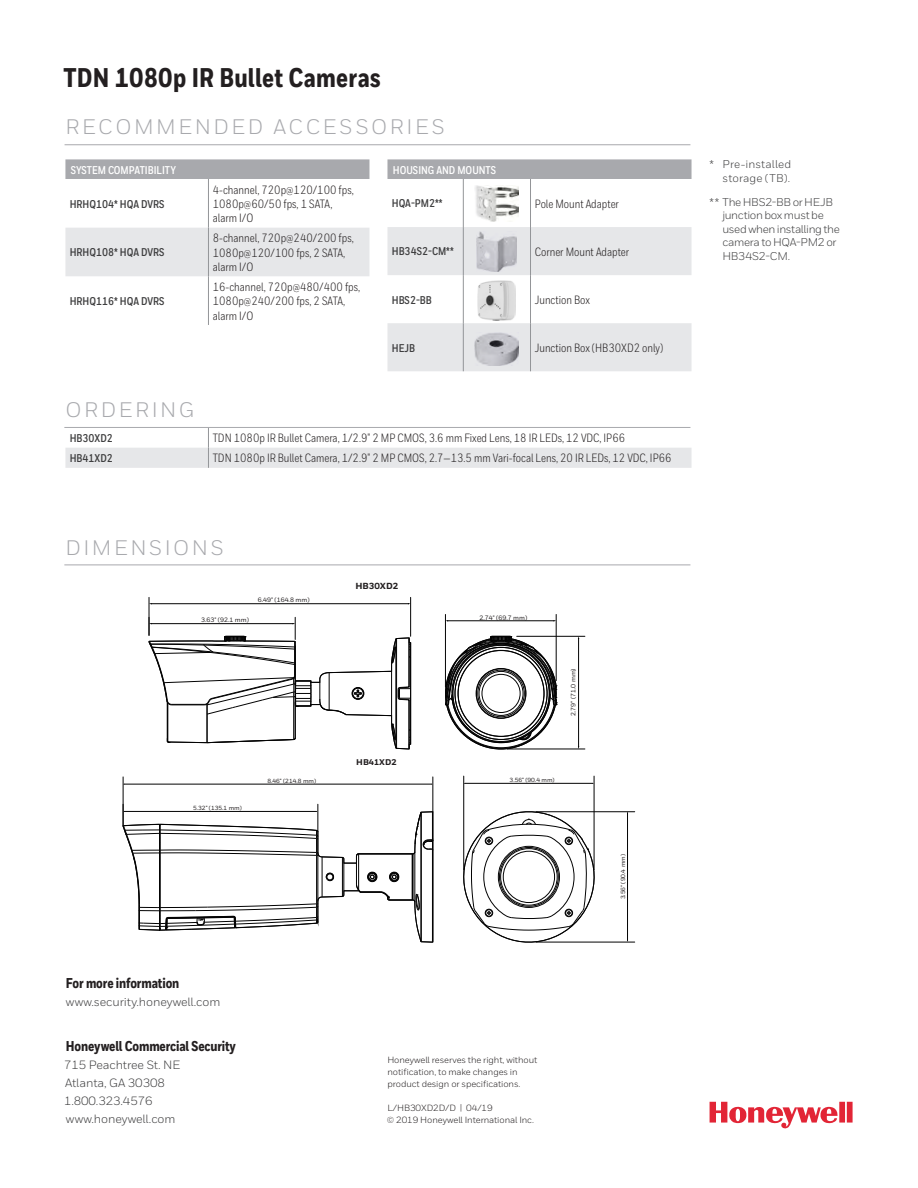
<style>
.page{position:relative;width:918px;height:1188px;background:#fff}
.page>*{position:absolute;margin:0;border:0;box-sizing:border-box;transform-origin:0 0}
.Datasheet__Specifica{font:800 27px "Honeywell Cond";letter-spacing:.01em;color:#231f20}
.Datasheet__Sidebar_H{font:21px "Honeywell Sans";letter-spacing:.12em;color:#a8a9ad}
.Cover__Address_Block{font:800 14.25px "Honeywell Cond";letter-spacing:-.01em;color:#231f20}
.Table__Body{font:12px/14.2px "Honeywell Cond";color:#231f20}
.Cover__Address_Block-2{font:12px "Honeywell Sans";letter-spacing:-.01em;color:#3e3e3f}
.Table__Body__Bold__A{font:700 11.25px "Honeywell Cond";color:#3e3e3f}
.Datasheet__Specifica-2{font:11.25px/13.5px "Honeywell Sans";letter-spacing:-.025em;color:#3e3e3f}
.Table__Header__All_C{font:700 11.25px "Honeywell Cond";color:#fff}
.Datasheet__Specifica-3{font:11.25px/13.5px "Honeywell Sans";letter-spacing:.01em;color:#3e3e3f;text-align:right}
.Cover__Copyright{font:9px/12px "Honeywell Sans";letter-spacing:-.01em;color:#231f20}
.t1{font:800 8.85px "Honeywell Sans";color:#231f20}
.t2{font:800 8.25px "Honeywell Sans";color:#231f20}
.t3{font:500 6.3px "Honeywell Sans";color:#231f20}
.t4{font:500 6px "Honeywell Sans";color:#231f20}
</style>
<div class="page">
<svg style="left:710px;top:1102px;width:143px;height:27px"></svg>
<div style="left:65px;top:159px;width:304px;height:20px;background:#a8a9ad"></div>
<div style="left:65px;top:228px;width:304px;height:48px;background:#e6e7e9"></div>
<hr style="left:208px;top:179px;width:1px;height:49px;background:#939598">
<hr style="left:208px;top:228px;width:1px;height:48px;background:#939598">
<hr style="left:208px;top:276px;width:1px;height:49px;background:#939598">
<div style="left:387px;top:159px;width:305px;height:20px;background:#a8a9ad"></div>
<svg style="left:387px;top:227px;width:305px;height:144px;fill:#e6e7e9"></svg>
<hr style="left:463px;top:179px;width:1px;height:48px;background:#939598">
<hr style="left:530px;top:179px;width:1px;height:48px;background:#939598">
<hr style="left:463px;top:227px;width:1px;height:48px;background:#939598">
<hr style="left:530px;top:227px;width:1px;height:48px;background:#939598">
<hr style="left:463px;top:275px;width:1px;height:48px;background:#939598">
<hr style="left:530px;top:275px;width:1px;height:48px;background:#939598">
<hr style="left:463px;top:323px;width:1px;height:48px;background:#939598">
<hr style="left:530px;top:323px;width:1px;height:48px;background:#939598">
<svg style="left:65px;top:428px;width:627px;height:40px"></svg>
<hr style="left:65px;top:144px;width:625px;height:1px;background:#a8a9ad">
<hr style="left:64px;top:427px;width:626px;height:1px;background:#a8a9ad">
<img style="left:475px;top:186px;width:43px;height:35px">
<img style="left:476px;top:232px;width:41px;height:40px">
<hr style="left:64px;top:565px;width:626px;height:1px;background:#a8a9ad">
<svg style="left:444px;top:636px;width:113px;height:113px"></svg>
<hr style="left:448px;top:621px;width:106px;height:1px;background:#030303">
<svg style="left:149px;top:617px;width:262px;height:133px"></svg>
<hr style="left:149px;top:597px;width:1px;height:38px;background:#030303">
<hr style="left:410px;top:597px;width:1px;height:39px;background:#030303">
<hr style="left:151px;top:603px;width:257px;height:1px;background:#030303">
<hr style="left:445px;top:614px;width:1px;height:73px;background:#030303">
<hr style="left:556px;top:614px;width:1px;height:67px;background:#030303">
<hr style="left:517px;top:636px;width:68px;height:1px;background:#030303">
<hr style="left:507px;top:749px;width:78px;height:1px;background:#030303">
<hr style="left:578px;top:638px;width:1px;height:109px;background:#030303">
<img style="left:478px;top:280px;width:37px;height:40px">
<img style="left:475px;top:332px;width:43px;height:33px">
<svg style="left:463px;top:803px;width:140px;height:140px"></svg>
<svg style="left:123px;top:804px;width:311px;height:139px"></svg>
<hr style="left:123px;top:777px;width:1px;height:49px;background:#030303">
<hr style="left:433px;top:777px;width:1px;height:35px;background:#030303">
<hr style="left:124px;top:784px;width:308px;height:1px;background:#030303">
<hr style="left:536px;top:811px;width:99px;height:1px;background:#030303">
<hr style="left:536px;top:942px;width:99px;height:1px;background:#030303">
<hr style="left:627px;top:813px;width:1px;height:128px;background:#030303">
<hr style="left:594px;top:776px;width:1px;height:94px;background:#030303">
<hr style="left:463px;top:776px;width:1px;height:94px;background:#030303">
<hr style="left:465px;top:783px;width:128px;height:1px;background:#030303">
<p class="Datasheet__Specifica" style="left:64px;top:61px;width:319px">TDN 1080p IR Bullet Cameras</p>
<p class="Datasheet__Sidebar_H" style="left:66px;top:115px;width:380px">RECOMMENDED ACCESSORIES</p>
<p class="Table__Header__All_C" style="left:71px;top:163px;width:107px">SYSTEM COMPATIBILITY</p>
<p class="Table__Body__Bold__A" style="left:70px;top:197px;width:96px">HRHQ104* HQA DVRS</p>
<p class="Table__Body__Bold__A" style="left:70px;top:246px;width:96px">HRHQ108* HQA DVRS</p>
<p class="Table__Body__Bold__A" style="left:70px;top:294px;width:96px">HRHQ116* HQA DVRS</p>
<p class="Table__Body" style="left:213px;top:183px;width:142px">4-channel, 720p@120/100 fps,<br>1080p@60/50 fps, 1 SATA, alarm I/O</p>
<p class="Table__Body" style="left:213px;top:231px;width:142px">8-channel, 720p@240/200 fps,<br>1080p@120/100 fps, 2 SATA, alarm I/O</p>
<p class="Table__Body" style="left:213px;top:280px;width:149px">16-channel, 720p@480/400 fps,<br>1080p@240/200 fps, 2 SATA, alarm I/O</p>
<p class="Datasheet__Sidebar_H" style="left:65px;top:397px;width:130px">ORDERING</p>
<p class="Table__Header__All_C" style="left:393px;top:163px;width:105px">HOUSING AND MOUNTS</p>
<p class="Table__Body__Bold__A" style="left:392px;top:197px;width:52px">HQA-PM2**</p>
<p class="Table__Body" style="left:535px;top:196px;width:86px">Pole Mount Adapter</p>
<p class="Table__Body__Bold__A" style="left:392px;top:245px;width:63px">HB34S2-CM**</p>
<p class="Table__Body" style="left:535px;top:245px;width:96px">Corner Mount Adapter</p>
<p class="Table__Body__Bold__A" style="left:392px;top:293px;width:42px">HBS2-BB</p>
<p class="Table__Body" style="left:535px;top:293px;width:57px">Junction Box</p>
<p class="Table__Body__Bold__A" style="left:392px;top:341px;width:25px">HEJB</p>
<p class="Table__Body" style="left:535px;top:341px;width:130px">Junction Box (HB30XD2 only)</p>
<p class="Table__Body__Bold__A" style="left:70px;top:431px;width:45px">HB30XD2</p>
<p class="Table__Body" style="left:213px;top:431px;width:414px">TDN 1080p IR Bullet Camera, 1/2.9" 2 MP CMOS, 3.6 mm Fixed Lens, 18 IR LEDs, 12 VDC, IP66</p>
<p class="Table__Body__Bold__A" style="left:70px;top:451px;width:45px">HB41XD2</p>
<p class="Table__Body" style="left:213px;top:451px;width:460px">TDN 1080p IR Bullet Camera, 1/2.9" 2 MP CMOS, 2.7—13.5 mm Vari-focal Lens, 20 IR LEDs, 12 VDC, IP66</p>
<p class="Datasheet__Sidebar_H" style="left:65px;top:535px;width:160px">DIMENSIONS</p>
<p class="t3" style="left:201px;top:616px;width:49px">3.63" (92.1 mm)</p>
<p class="t3" style="left:258px;top:596px;width:53px">6.49" (164.8 mm)</p>
<p class="t1" style="left:355px;top:581px;width:44px">HB30XD2</p>
<p class="t4" style="left:193px;top:804px;width:50px">5.32" (135.1 mm)</p>
<p class="t4" style="left:267px;top:777px;width:50px">8.46" (214.8 mm)</p>
<p class="t2" style="left:356px;top:757px;width:42px">HB41XD2</p>
<p class="t3" style="left:479px;top:614px;width:49px">2.74" (69.7 mm)</p>
<p class="t3" style="left:570px;top:716px;width:49px;rotate:-90deg">2.79" (71.0 mm)</p>
<p class="t4" style="left:510px;top:776px;width:47px">3.56" (90.4 mm)</p>
<p class="Cover__Address_Block" style="left:66px;top:974px;width:115px">For more information</p>
<p class="Cover__Address_Block-2" style="left:66px;top:994px;width:156px">www.security.honeywell.com</p>
<p class="Cover__Address_Block" style="left:66px;top:1037px;width:172px">Honeywell Commercial Security</p>
<p class="Cover__Address_Block-2" style="left:64px;top:1057px;width:118px">715 Peachtree St. NE</p>
<p class="Cover__Address_Block-2" style="left:65px;top:1075px;width:101px">Atlanta, GA 30308</p>
<p class="Cover__Address_Block-2" style="left:64px;top:1093px;width:90px">1.800.323.4576</p>
<p class="Cover__Address_Block-2" style="left:66px;top:1111px;width:111px">www.honeywell.com</p>
<p class="Cover__Copyright" style="left:387px;top:1053px;width:151px">Honeywell reserves the right, without notification, to make changes in product design or specifications.</p>
<p class="Cover__Copyright" style="left:387px;top:1101px;width:107px">L/HB30XD2D/D | 04/19</p>
<p class="Cover__Copyright" style="left:387px;top:1113px;width:149px">© 2019 Honeywell International Inc.</p>
<p class="t4" style="left:619px;top:899px;width:47px;rotate:-90deg">3.56" (90.4 mm)</p>
<p class="Datasheet__Specifica-3" style="left:710px;top:158px;width:83px">* Pre-installed storage (TB).</p>
<p class="Datasheet__Specifica-2" style="left:722px;top:195px;width:119px;text-indent:-13px">** The HBS2-BB or HEJB junction box must be used when installing the camera to HQA-PM2 or<br>HB34S2-CM.</p>
</div>
